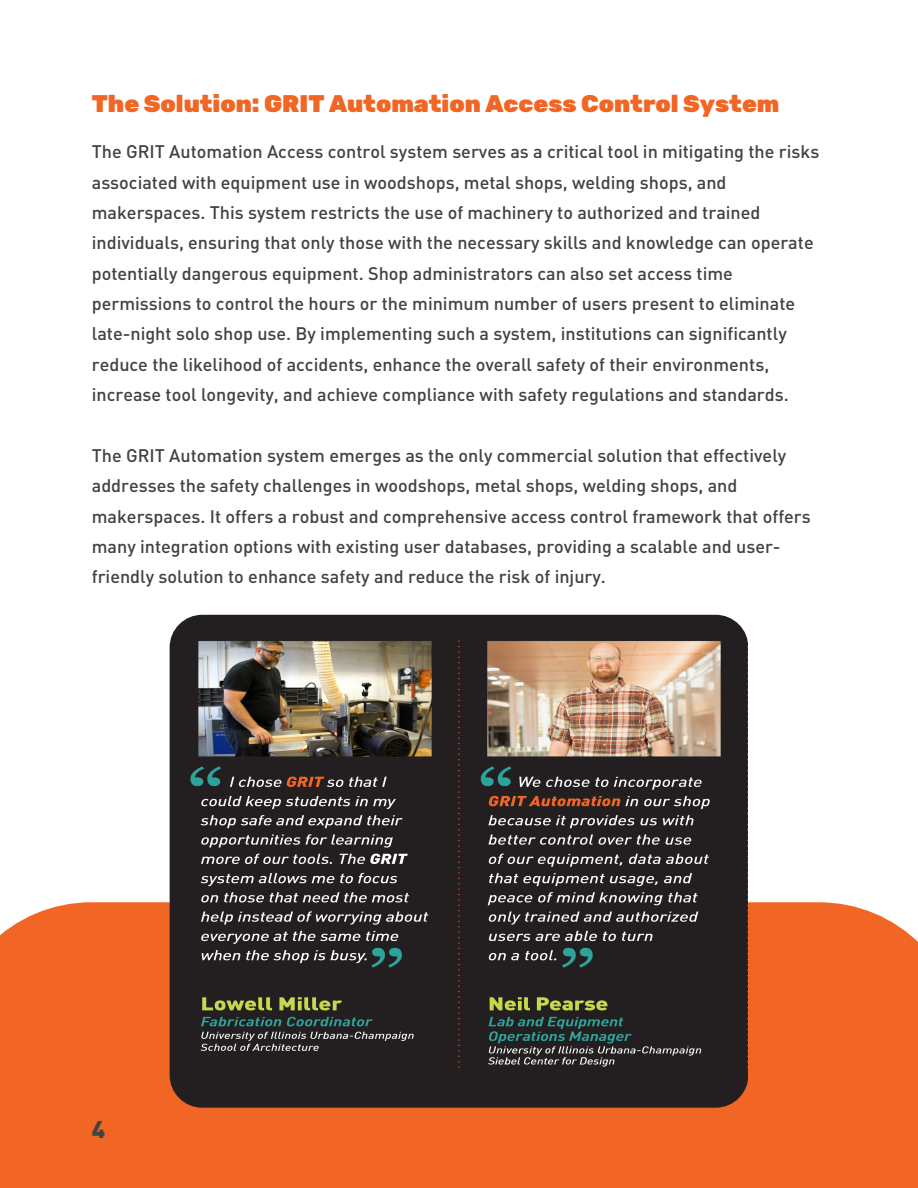
<style>
.page{position:relative;width:918px;height:1188px;background:#fff}
.page>*{position:absolute;margin:0;border:0;box-sizing:border-box;transform-origin:0 0}
.t1{font:900 24px "Rubik";color:#f16624}
.t2{font:900 24px "DIN Pro";color:#3f4440}
.t3{font:500 18px/30.3px "DIN Pro";color:#3f4440}
</style>
<div class="page">
<div style="left:0;top:902px;width:918px;height:286px;background:#f16624"></div>
<img style="left:170px;top:615px;width:578px;height:493px;border-radius:33px">
<h1 class="t1" style="left:92px;top:90px;width:689px">The Solution: GRIT Automation Access Control System</h1>
<p class="t3" style="left:92px;top:136px;width:729px">The GRIT Automation Access control system serves as a critical tool in mitigating the risks associated with equipment use in woodshops, metal shops, welding shops, and makerspaces. This system restricts the use of machinery to authorized and trained individuals, ensuring that only those with the necessary skills and knowledge can operate potentially dangerous equipment. Shop administrators can also set access time permissions to control the hours or the minimum number of users present to eliminate late-night solo shop use. By implementing such a system, institutions can significantly reduce the likelihood of accidents, enhance the overall safety of their environments, increase tool longevity, and achieve compliance with safety regulations and standards.</p>
<p class="t3" style="left:92px;top:440px;width:721px">The GRIT Automation system emerges as the only commercial solution that effectively addresses the safety challenges in woodshops, metal shops, welding shops, and makerspaces. It offers a robust and comprehensive access control framework that offers many integration options with existing user databases, providing a scalable and user&shy;friendly solution to enhance safety and reduce the risk of injury.</p>
<p class="t2" style="left:92px;top:1113px;width:15px">4</p>
</div>
